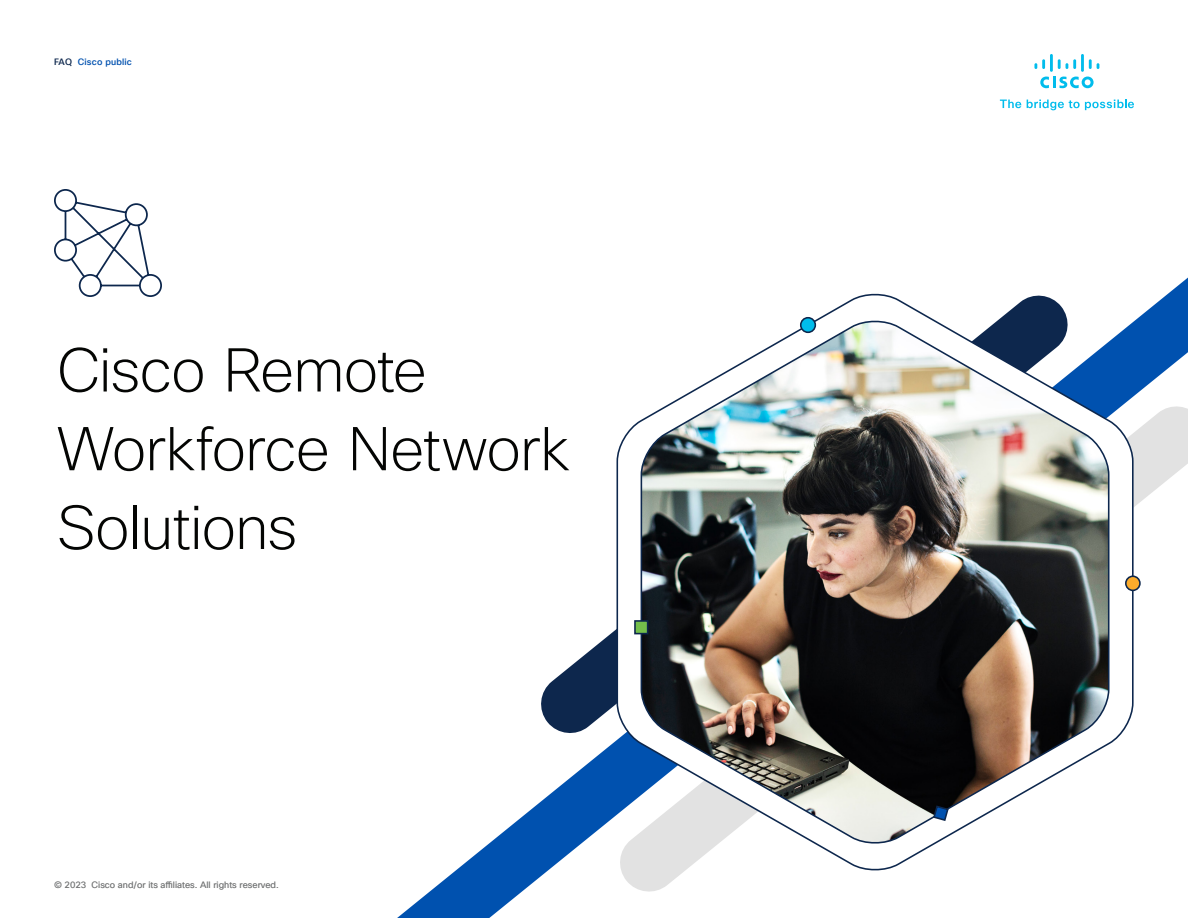
<style>
.page{position:relative;width:1188px;height:918px;background:#fff}
.page>*{position:absolute;margin:0;border:0;box-sizing:border-box;transform-origin:0 0}
.Title_Headline{font:200 60px/78.8px "Cisco Sans TT";letter-spacing:-.015em;color:#040503}
.t1{font:9px "Cisco Sans TT";color:#414344}
.t2{font:500 9px "Cisco Sans TT";letter-spacing:.02em;color:#0051af}
.s1{color:#0d274d}
</style>
<div class="page">
<svg style="left:1000px;top:100px;width:21px;height:8px"></svg>
<svg style="left:1027px;top:100px;width:107px;height:10px"></svg>
<svg style="left:1040px;top:77px;width:54px;height:11px"></svg>
<svg style="left:1089px;top:59px;width:10px;height:10px"></svg>
<hr style="left:1081px;top:54px;width:3px;height:18px;background:#01bcec">
<svg style="left:1058px;top:59px;width:18px;height:10px"></svg>
<hr style="left:1050px;top:54px;width:3px;height:18px;background:#01bcec">
<svg style="left:1034px;top:59px;width:11px;height:10px"></svg>
<svg style="left:54px;top:189px;width:108px;height:108px"></svg>
<svg style="left:397px;top:277px;width:791px;height:641px"></svg>
<svg style="left:616px;top:403px;width:572px;height:492px"></svg>
<svg style="left:537px;top:292px;width:79px;height:445px"></svg>
<svg style="left:616px;top:291px;width:518px;height:583px"></svg>
<img style="left:640px;top:317px;width:470px;height:530px">
<div style="left:801px;top:318px;width:14px;height:14px;background:#00bceb;border-radius:50%"></div>
<div style="left:800px;top:317px;width:16px;height:16px;border:2px solid #0d274d;border-radius:50%"></div>
<div style="left:1126px;top:576px;width:14px;height:14px;background:#fbab2c;border-radius:50%"></div>
<div style="left:1125px;top:575px;width:16px;height:16px;border:2px solid #0d274d;border-radius:50%"></div>
<div style="left:634px;top:620px;width:14px;height:14px;background:#74bf4b;border:2px solid #0d274d"></div>
<svg style="left:932px;top:805px;width:18px;height:17px"></svg>
<p class="t2" style="left:54px;top:56px;width:80px"><span class="s1">FAQ</span> Cisco public</p>
<p class="Title_Headline" style="left:57px;top:333px;width:514px">Cisco Remote<br>Workforce Network<br>Solutions</p>
<p class="t1" style="left:54px;top:879px;width:226px">© 2023 Cisco and/or its affiliates. All rights reserved.</p>
<p class="t1" style="left:166px;top:879px;width:9px">f</p>
</div>
